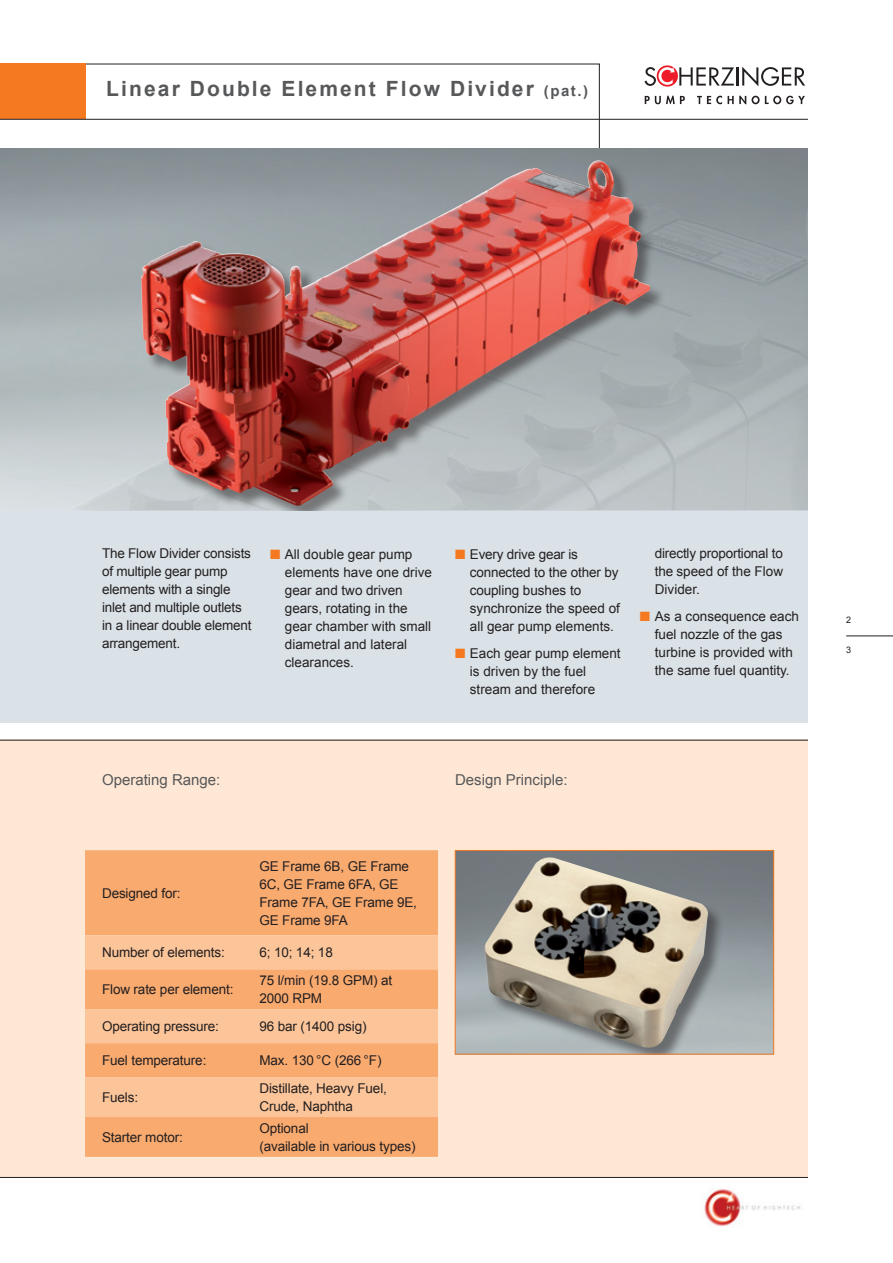
<style>
.page{position:relative;width:893px;height:1263px;background:#fff}
.page>*{position:absolute;margin:0;border:0;box-sizing:border-box;transform-origin:0 0}
.t1{font:700 21px "Arial";letter-spacing:.1em;color:#57585a}
.t2{font:15px "Arial";color:#57585a}
.t3{font:13.5px/18px "Arial";letter-spacing:-.01em;color:#231f20}
.t4{font:9px "Arial";color:#231f20}
.s1{font-size:15px}
.s2{color:#f47921}
</style>
<div class="page">
<img style="left:704px;top:1189px;width:97px;height:38px">
<svg style="left:0;top:64px;width:600px;height:85px"></svg>
<hr style="left:846px;top:636px;width:47px;height:1px;background:#231f20">
<div style="left:0;top:64px;width:85px;height:55px;background:#f47921"></div>
<hr style="left:0;top:119px;width:808px;height:1px;background:#231f20">
<div style="left:0;top:740px;width:808px;height:438px;background:#fee7d4"></div>
<hr style="left:0;top:740px;width:808px;height:1px;background:#231f20">
<hr style="left:0;top:1177px;width:808px;height:1px;background:#231f20">
<div style="left:0;top:510px;width:808px;height:213px;background:#dae2e7"></div>
<div style="left:85px;top:850px;width:353px;height:307px;background:#f9aa6f"></div>
<svg style="left:85px;top:935px;width:353px;height:182px;background:#faba88"></svg>
<div style="left:485px;top:858px;width:239px;height:196px;background:#231f20;opacity:.5"></div>
<img style="left:484px;top:857px;width:226px;height:194px">
<div style="left:455px;top:850px;width:319px;height:204px;border:1px solid #f47921"></div>
<div style="left:48px;top:183px;width:760px;height:327px;background:#231f20;opacity:.5"></div>
<img style="left:64px;top:204px;width:744px;height:306px">
<div style="left:141px;top:160px;width:525px;height:350px;background:#231f20;opacity:.5"></div>
<img style="left:141px;top:167px;width:509px;height:339px">
<svg style="left:657px;top:65px;width:21px;height:22px"></svg>
<svg style="left:645px;top:67px;width:160px;height:19px"></svg>
<svg style="left:645px;top:96px;width:40px;height:8px"></svg>
<svg style="left:697px;top:96px;width:25px;height:8px"></svg>
<svg style="left:728px;top:96px;width:18px;height:8px"></svg>
<svg style="left:752px;top:96px;width:53px;height:8px"></svg>
<h1 class="t1" style="left:106px;top:77px;width:483px">Linear Double Element Flow Divider <span class="s1">(pat.)</span></h1>
<p class="t3" style="left:102px;top:545px;width:151px">The Flow Divider consists of multiple gear pump elements with a single inlet and multiple outlets in a linear double element arrangement.</p>
<p class="t3" style="left:470px;top:545px;width:152px;text-indent:-15px"><span class="s2">■</span> Every drive gear is connected to the other by coupling bushes to synchronize the speed of all gear pump elements.</p>
<p class="t3" style="left:470px;top:644px;width:152px;text-indent:-15px"><span class="s2">■</span> Each gear pump element is driven by the fuel stream and therefore</p>
<p class="t3" style="left:285px;top:545px;width:149px;text-indent:-15px"><span class="s2">■</span> All double gear pump elements have one drive gear and two driven gears, rotating in the gear chamber with small diametral and lateral clearances.</p>
<p class="t3" style="left:655px;top:545px;width:130px;text-align:justify">directly proportional to the speed of the Flow Divider.</p>
<p class="t3" style="left:655px;top:607px;width:146px;text-indent:-15px"><span class="s2">■</span> As a consequence each fuel nozzle of the gas turbine is provided with the same fuel quantity.</p>
<p class="t2" style="left:102px;top:771px;width:120px">Operating Range:</p>
<p class="t2" style="left:455px;top:771px;width:114px">Design Principle:</p>
<p class="t3" style="left:102px;top:884px;width:80px">Designed for:</p>
<p class="t3" style="left:259px;top:857px;width:159px">GE Frame 6B, GE Frame<br>6C, GE Frame 6FA, GE<br>Frame 7FA, GE Frame 9E,<br>GE Frame 9FA</p>
<p class="t3" style="left:102px;top:943px;width:124px">Number of elements:</p>
<p class="t3" style="left:259px;top:943px;width:75px">6; 10; 14; 18</p>
<p class="t3" style="left:102px;top:980px;width:133px">Flow rate per element:</p>
<p class="t3" style="left:259px;top:971px;width:134px">75 l/min (19.8 GPM) at<br>2000 RPM</p>
<p class="t3" style="left:102px;top:1017px;width:118px">Operating pressure:</p>
<p class="t3" style="left:259px;top:1017px;width:109px">96 bar (1400 psig)</p>
<p class="t3" style="left:102px;top:1051px;width:106px">Fuel temperature:</p>
<p class="t3" style="left:259px;top:1051px;width:124px">Max. 130 °C (266 °F)</p>
<p class="t3" style="left:102px;top:1088px;width:38px">Fuels:</p>
<p class="t3" style="left:259px;top:1079px;width:129px">Distillate, Heavy Fuel,<br>Crude, Naphtha</p>
<p class="t3" style="left:102px;top:1128px;width:82px">Starter motor:</p>
<p class="t3" style="left:259px;top:1119px;width:158px">Optional<br>(available in various types)</p>
<p class="t4" style="left:846px;top:615px;width:7px">2</p>
<p class="t4" style="left:846px;top:645px;width:7px">3</p>
</div>
